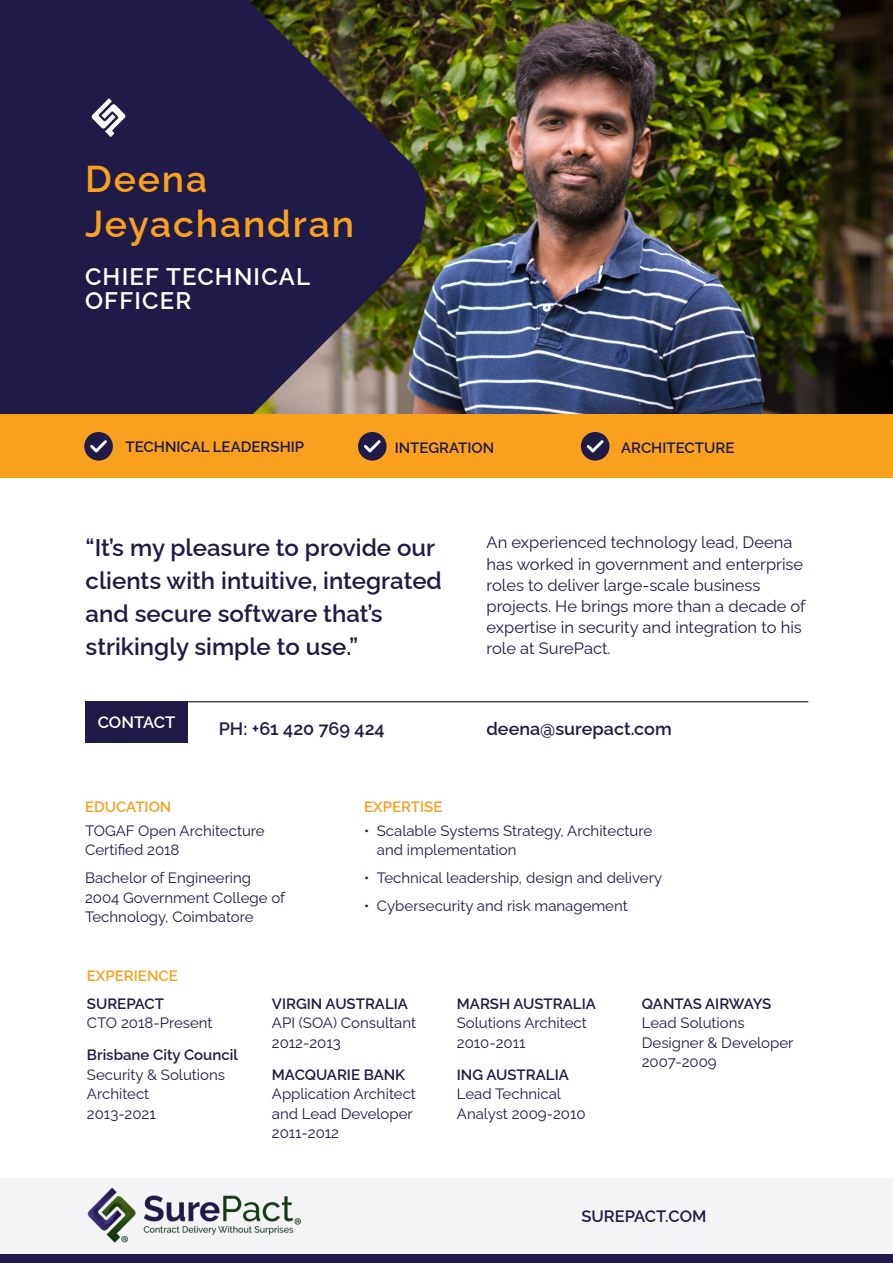
<style>
.page{position:relative;width:893px;height:1263px;background:#fff}
.page>*{position:absolute;margin:0;border:0;box-sizing:border-box;transform-origin:0 0}
.t1{font:600 37.35px/45px "Raleway";letter-spacing:.05em;color:#f9a01e}
.t2{font:600 24px/33px "Raleway";color:#1f1a47}
.t3{font:600 24px/24px "Raleway";letter-spacing:.05em;color:#fff}
.t4{font:600 18px "Raleway";color:#1f1a47}
.t5{font:16.5px/21px "Raleway";color:#1f1a47}
.t6{font:600 16.5px "Raleway";color:#1f1a47}
.t7{font:600 16.5px "Raleway";letter-spacing:-.005em;color:#fff}
.t8{font:15px/19.5px "Raleway";color:#1f1a47}
.t9{font:600 15px "Raleway";color:#1f1a47}
.t10{font:600 15px "Raleway";color:#f9a01e}
</style>
<div class="page">
<div style="left:0;top:414px;width:893px;height:63px;background:#f9a01e"></div>
<img style="left:427px;top:0;width:466px;height:414px">
<div style="left:0;top:1253px;width:893px;height:10px;background:#1f1a47"></div>
<div style="left:0;top:1178px;width:893px;height:76px;background:#f4f4f6"></div>
<hr style="left:85px;top:701px;width:723px;height:1px;background:#1f1a47">
<svg style="left:0;top:0;width:427px;height:414px;background:#2b2644"></svg>
<img style="left:85px;top:95px;width:46px;height:45px">
<div style="left:84px;top:432px;width:29px;height:29px;background:#1f1a47;border-radius:50%"></div>
<svg style="left:90px;top:440px;width:17px;height:12px"></svg>
<div style="left:358px;top:432px;width:29px;height:29px;background:#1f1a47;border-radius:50%"></div>
<svg style="left:364px;top:440px;width:17px;height:12px"></svg>
<div style="left:581px;top:432px;width:28px;height:29px;background:#1f1a47;border-radius:50%"></div>
<svg style="left:587px;top:440px;width:17px;height:12px"></svg>
<img style="left:87px;top:1187px;width:215px;height:56px">
<div style="left:85px;top:701px;width:102px;height:41px;background:#1f1a47"></div>
<h1 class="t1" style="left:85px;top:152px;width:270px">Deena<br>Jeyachandran</h1>
<h2 class="t3" style="left:85px;top:262px;width:227px">CHIEF TECHNICAL<br>OFFICER</h2>
<p class="t9" style="left:126px;top:435px;width:180px">TECHNICAL LEADERSHIP</p>
<p class="t9" style="left:395px;top:436px;width:101px">INTEGRATION</p>
<p class="t9" style="left:621px;top:436px;width:115px">ARCHITECTURE</p>
<h2 class="t2" style="left:86px;top:528px;width:358px">“It’s my pleasure to provide our clients with intuitive, integrated and secure software that’s strikingly simple to use.”</h2>
<p class="t5" style="left:486px;top:530px;width:321px">An experienced technology lead, Deena has worked in government and enterprise roles to deliver large-scale business projects. He brings more than a decade of expertise in security and integration to his role at SurePact.</p>
<p class="t7" style="left:98px;top:709px;width:79px">CONTACT</p>
<p class="t4" style="left:219px;top:714px;width:167px">PH: +61 420 769 424</p>
<p class="t4" style="left:486px;top:714px;width:187px">deena@surepact.com</p>
<p class="t10" style="left:85px;top:795px;width:88px">EDUCATION</p>
<p class="t8" style="left:85px;top:819px;width:181px">TOGAF Open Architecture<br>Certified 2018</p>
<p class="t8" style="left:85px;top:866px;width:202px">Bachelor of Engineering<br>2004 Government College of<br>Technology, Coimbatore</p>
<p class="t10" style="left:364px;top:795px;width:80px">EXPERTISE</p>
<p class="t8" style="left:377px;top:819px;width:277px;text-indent:-13px">• Scalable Systems Strategy, Architecture and implementation</p>
<p class="t8" style="left:364px;top:866px;width:300px">• Technical leadership, design and delivery</p>
<p class="t8" style="left:364px;top:894px;width:265px">• Cybersecurity and risk management</p>
<p class="t10" style="left:87px;top:963px;width:92px">EXPERIENCE</p>
<p class="t9" style="left:87px;top:991px;width:79px">SUREPACT</p>
<p class="t8" style="left:87px;top:1011px;width:127px">CTO 2018-Present</p>
<p class="t9" style="left:87px;top:1043px;width:152px">Brisbane City Council</p>
<p class="t8" style="left:87px;top:1063px;width:140px">Security &amp; Solutions<br>Architect<br>2013-2021</p>
<p class="t9" style="left:272px;top:991px;width:138px">VIRGIN AUSTRALIA</p>
<p class="t8" style="left:272px;top:1011px;width:146px">API (SOA) Consultant<br>2012-2013</p>
<p class="t9" style="left:272px;top:1062px;width:135px">MACQUARIE BANK</p>
<p class="t8" style="left:272px;top:1082px;width:146px">Application Architect and Lead Developer<br>2011-2012</p>
<p class="t9" style="left:457px;top:991px;width:141px">MARSH AUSTRALIA</p>
<p class="t8" style="left:457px;top:1011px;width:131px">Solutions Architect<br>2010-2011</p>
<p class="t9" style="left:457px;top:1062px;width:113px">ING AUSTRALIA</p>
<p class="t8" style="left:457px;top:1082px;width:130px">Lead Technical<br>Analyst 2009-2010</p>
<p class="t9" style="left:642px;top:991px;width:131px">QANTAS AIRWAYS</p>
<p class="t8" style="left:642px;top:1011px;width:153px">Lead Solutions<br>Designer &amp; Developer<br>2007-2009</p>
<p class="t6" style="left:581px;top:1203px;width:127px">SUREPACT.COM</p>
</div>
